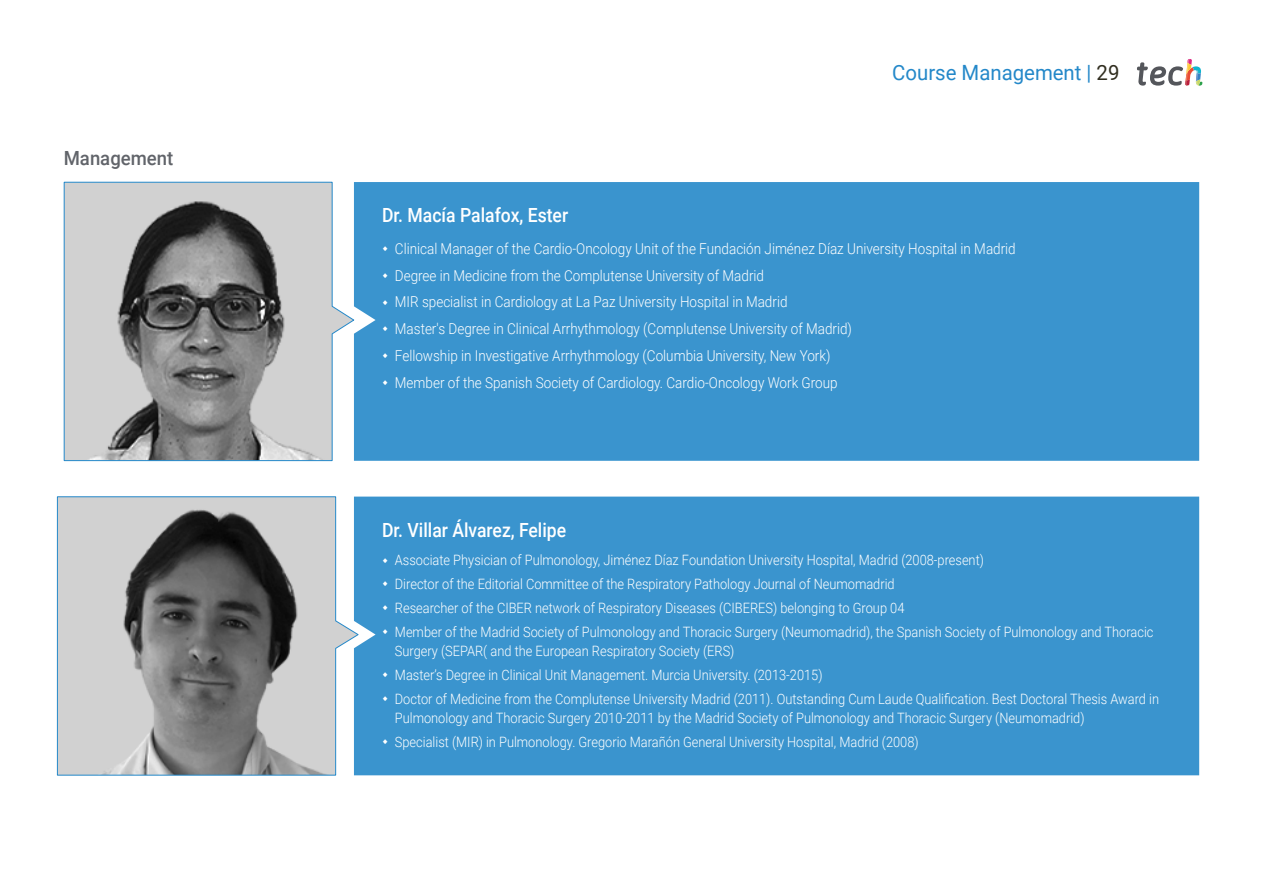
<style>
.page{position:relative;width:1263px;height:893px;background:#fff}
.page>*{position:absolute;margin:0;border:0;box-sizing:border-box;transform-origin:0 0}
.t1{font:21px "Roboto";color:#2488c9}
.t2{font:500 19.5px "Roboto";color:#fff;scale:.9 1}
.t3{font:500 19.5px "Roboto";color:#61646a;scale:.95 1}
.t4{font:300 15px/26.7px "Roboto";color:#fff;scale:.9 1}
.t5{font:300 14.25px/23.7px "Roboto";color:#fff;scale:.9 1}
.s1{color:#312e20}
</style>
<div class="page">
<svg style="left:1137px;top:59px;width:65px;height:27px"></svg>
<div style="left:354px;top:182px;width:845px;height:279px;background:#3a94ce"></div>
<svg style="left:64px;top:182px;width:290px;height:279px;background:#a1a4a6"></svg>
<div style="left:359px;top:497px;width:840px;height:278px;background:#3a94ce"></div>
<svg style="left:57px;top:496px;width:302px;height:279px;background:#9ea1a2"></svg>
<svg style="left:383px;top:246px;width:4px;height:5px"></svg>
<svg style="left:383px;top:273px;width:4px;height:5px"></svg>
<svg style="left:383px;top:300px;width:4px;height:5px"></svg>
<svg style="left:383px;top:326px;width:4px;height:5px"></svg>
<svg style="left:383px;top:353px;width:4px;height:5px"></svg>
<svg style="left:383px;top:380px;width:4px;height:5px"></svg>
<svg style="left:383px;top:558px;width:4px;height:5px"></svg>
<svg style="left:383px;top:581px;width:4px;height:5px"></svg>
<svg style="left:383px;top:605px;width:4px;height:5px"></svg>
<svg style="left:383px;top:629px;width:4px;height:5px"></svg>
<svg style="left:383px;top:672px;width:4px;height:5px"></svg>
<svg style="left:383px;top:696px;width:4px;height:5px"></svg>
<svg style="left:383px;top:739px;width:4px;height:5px"></svg>
<h2 class="t3" style="left:64px;top:144px;width:117px">Management</h2>
<h1 class="t1" style="left:892px;top:57px;width:229px">Course Management | <span class="s1">29</span></h1>
<h2 class="t2" style="left:382px;top:201px;width:208px">Dr. Macía Palafox, Ester</h2>
<p class="t4" style="left:395px;top:235px;width:691px">Clinical Manager of the Cardio-Oncology Unit of the Fundación Jiménez Díaz University Hospital in Madrid Degree in Medicine from the Complutense University of Madrid<br>MIR specialist in Cardiology at La Paz University Hospital in Madrid<br>Master's Degree in Clinical Arrhythmology (Complutense University of Madrid)<br>Fellowship in Investigative Arrhythmology (Columbia University, New York)<br>Member of the Spanish Society of Cardiology. Cardio-Oncology Work Group</p>
<h2 class="t2" style="left:382px;top:516px;width:206px">Dr. Villar Álvarez, Felipe</h2>
<p class="t5" style="left:395px;top:548px;width:844px">Associate Physician of Pulmonology, Jiménez Díaz Foundation University Hospital, Madrid (2008-present)<br>Director of the Editorial Committee of the Respiratory Pathology Journal of Neumomadrid<br>Researcher of the CIBER network of Respiratory Diseases (CIBERES) belonging to Group 04<br>Member of the Madrid Society of Pulmonology and Thoracic Surgery (Neumomadrid), the Spanish Society of Pulmonology and Thoracic</p>
<p class="t5" style="left:395px;top:639px;width:851px">Surgery (SEPAR( and the European Respiratory Society (ERS)<br>Master’s Degree in Clinical Unit Management. Murcia University. (2013-2015)<br>Doctor of Medicine from the Complutense University Madrid (2011). Outstanding Cum Laude Qualification. Best Doctoral Thesis Award in</p>
<p class="t5" style="left:395px;top:706px;width:768px">Pulmonology and Thoracic Surgery 2010-2011 by the Madrid Society of Pulmonology and Thoracic Surgery (Neumomadrid)<br>Specialist (MIR) in Pulmonology. Gregorio Marañón General University Hospital, Madrid (2008)</p>
</div>
